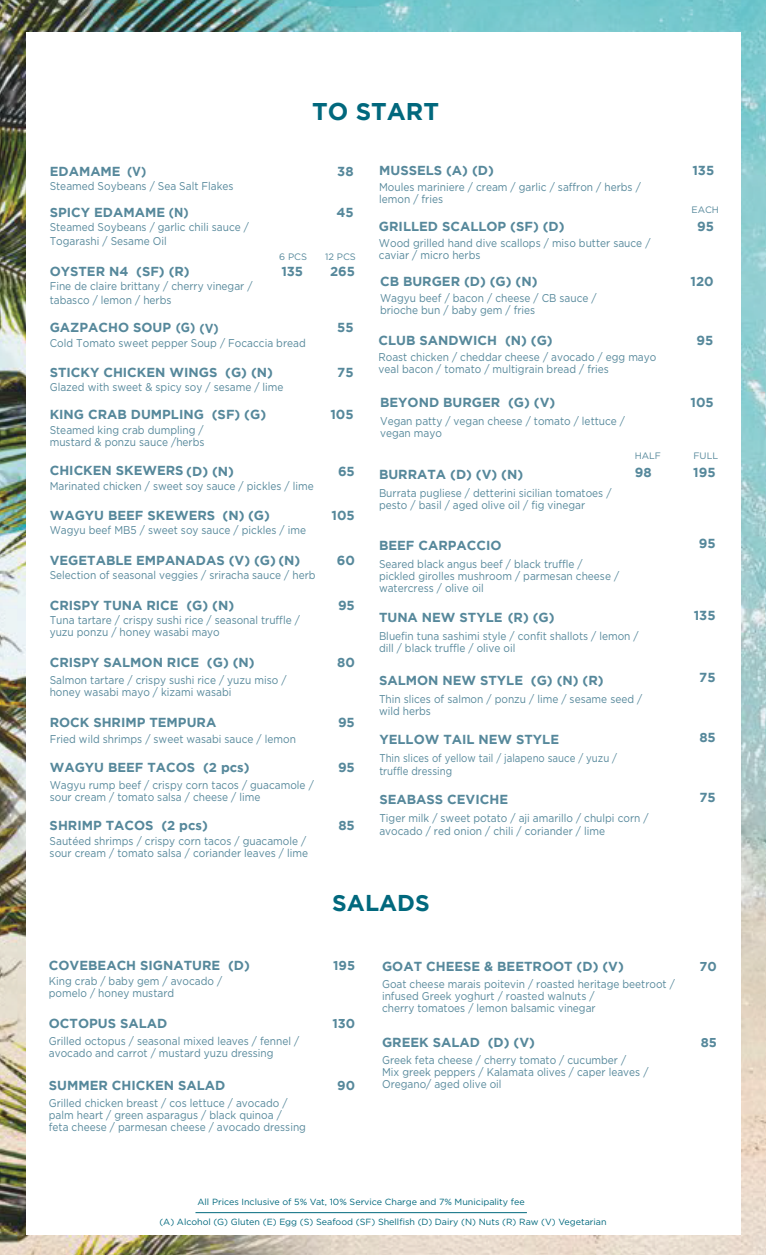
<style>
.page{position:relative;width:766px;height:1255px;background:#fff}
.page>*{position:absolute;margin:0;border:0;box-sizing:border-box;transform-origin:0 0}
.t1{font:700 24.15px "Gotham";color:#01687d}
.t2{font:700 22.8px "Gotham";color:#01687d}
.t3{font:700 13.05px "Gotham";color:#56889b}
.t4{font:700 12.75px "Gotham";color:#56889b}
.t5{font:11.25px/12.1px "Gotham";color:#56889b;scale:.9 1}
.t6{font:11.25px/12.1px "Gotham";color:#56889b;scale:.86 1}
.t7{font:9.3px "Gotham";color:#56889b}
.t8{font:9px "Gotham";color:#01687d}
</style>
<div class="page">
<img style="left:0;top:0;width:765px;height:1254px">
<div style="left:26px;top:33px;width:714px;height:1201px;background:#fff"></div>
<hr style="left:195px;top:1212px;width:331px;height:1px;background:#01687d">
<h1 class="t1" style="left:312px;top:97px;width:128px">TO START</h1>
<p class="t3" style="left:50px;top:164px;width:98px">EDAMAME (V)</p>
<p class="t3" style="left:337px;top:164px;width:18px">38</p>
<p class="t5" style="left:50px;top:180px;width:206px">Steamed Soybeans / Sea Salt Flakes</p>
<p class="t3" style="left:50px;top:205px;width:140px">SPICY EDAMAME (N)</p>
<p class="t3" style="left:336px;top:205px;width:19px">45</p>
<p class="t5" style="left:50px;top:220px;width:223px;line-height:14px">Steamed Soybeans / garlic chili sauce /<br>Togarashi / Sesame Oil</p>
<p class="t3" style="left:50px;top:264px;width:141px">OYSTER N4 (SF) (R)</p>
<p class="t5" style="left:50px;top:279px;width:227px;line-height:14px">Fine de claire brittany / cherry vinegar / tabasco / lemon / herbs</p>
<p class="t7" style="left:279px;top:250px;width:29px">6 PCS</p>
<p class="t7" style="left:325px;top:250px;width:32px">12 PCS</p>
<p class="t3" style="left:281px;top:263px;width:23px">135</p>
<p class="t3" style="left:330px;top:263px;width:26px">265</p>
<p class="t3" style="left:50px;top:320px;width:170px">GAZPACHO SOUP (G) (V)</p>
<p class="t3" style="left:337px;top:320px;width:18px">55</p>
<p class="t5" style="left:50px;top:336px;width:286px">Cold Tomato sweet pepper Soup / Focaccia bread</p>
<p class="t3" style="left:50px;top:364px;width:225px">STICKY CHICKEN WINGS (G) (N)</p>
<p class="t3" style="left:337px;top:364px;width:18px">75</p>
<p class="t5" style="left:50px;top:380px;width:261px">Glazed with sweet &amp; spicy soy / sesame / lime</p>
<p class="t3" style="left:50px;top:407px;width:218px">KING CRAB DUMPLING (SF) (G)</p>
<p class="t3" style="left:330px;top:407px;width:25px">105</p>
<p class="t5" style="left:50px;top:423px;width:173px">Steamed king crab dumpling / mustard &amp; ponzu sauce /herbs</p>
<p class="t3" style="left:50px;top:462px;width:186px">CHICKEN SKEWERS (D) (N)</p>
<p class="t3" style="left:338px;top:464px;width:18px">65</p>
<p class="t5" style="left:50px;top:480px;width:295px">Marinated chicken / sweet soy sauce / pickles / lime</p>
<p class="t3" style="left:222px;top:508px;width:49px">(N) (G)</p>
<p class="t3" style="left:50px;top:553px;width:252px">VEGETABLE EMPANADAS (V) (G) (N)</p>
<p class="t3" style="left:336px;top:553px;width:20px">60</p>
<p class="t5" style="left:50px;top:569px;width:297px">Selection of seasonal veggies / sriracha sauce / herb</p>
<p class="t3" style="left:50px;top:597px;width:186px">CRISPY TUNA RICE (G) (N)</p>
<p class="t3" style="left:338px;top:597px;width:18px">95</p>
<p class="t5" style="left:50px;top:613px;width:279px">Tuna tartare / crispy sushi rice / seasonal truffle / yuzu ponzu / honey wasabi mayo</p>
<p class="t3" style="left:50px;top:508px;width:167px">WAGYU BEEF SKEWERS</p>
<p class="t3" style="left:331px;top:508px;width:25px">105</p>
<p class="t5" style="left:50px;top:523px;width:286px">Wagyu beef MB5 / sweet soy sauce / pickles / ime</p>
<p class="t3" style="left:50px;top:655px;width:206px">CRISPY SALMON RICE (G) (N)</p>
<p class="t3" style="left:337px;top:655px;width:19px">80</p>
<p class="t5" style="left:50px;top:673px;width:264px">Salmon tartare / crispy sushi rice / yuzu miso / honey wasabi mayo / kizami wasabi</p>
<p class="t3" style="left:50px;top:714px;width:168px">ROCK SHRIMP TEMPURA</p>
<p class="t3" style="left:338px;top:714px;width:18px">95</p>
<p class="t5" style="left:50px;top:732px;width:275px">Fried wild shrimps / sweet wasabi sauce / lemon</p>
<p class="t3" style="left:50px;top:760px;width:201px">WAGYU BEEF TACOS (2 pcs)</p>
<p class="t3" style="left:338px;top:760px;width:18px">95</p>
<p class="t5" style="left:50px;top:778px;width:295px">Wagyu rump beef / crispy corn tacos / guacamole / sour cream / tomato salsa / cheese / lime</p>
<p class="t3" style="left:50px;top:818px;width:160px">SHRIMP TACOS (2 pcs)</p>
<p class="t3" style="left:338px;top:818px;width:18px">85</p>
<p class="t5" style="left:50px;top:834px;width:288px">Sautéed shrimps / crispy corn tacos / guacamole / sour cream / tomato salsa / coriander leaves / lime</p>
<p class="t3" style="left:379px;top:163px;width:116px">MUSSELS (A) (D)</p>
<p class="t3" style="left:692px;top:163px;width:23px">135</p>
<p class="t5" style="left:379px;top:181px;width:292px">Moules mariniere / cream / garlic / saffron / herbs / lemon / fries</p>
<p class="t7" style="left:691px;top:204px;width:29px">EACH</p>
<p class="t3" style="left:379px;top:219px;width:187px">GRILLED SCALLOP (SF) (D)</p>
<p class="t3" style="left:697px;top:219px;width:18px">95</p>
<p class="t5" style="left:379px;top:237px;width:303px">Wood grilled hand dive scallops / miso butter sauce / caviar / micro herbs</p>
<p class="t3" style="left:380px;top:274px;width:159px">CB BURGER (D) (G) (N)</p>
<p class="t3" style="left:690px;top:274px;width:25px">120</p>
<p class="t5" style="left:380px;top:292px;width:242px">Wagyu beef / bacon / cheese / CB sauce / brioche bun / baby gem / fries</p>
<p class="t3" style="left:378px;top:332px;width:176px">CLUB SANDWICH (N) (G)</p>
<p class="t3" style="left:696px;top:332px;width:18px">95</p>
<p class="t5" style="left:378px;top:351px;width:310px">Roast chicken / cheddar cheese / avocado / egg mayo veal bacon / tomato / multigrain bread / fries</p>
<p class="t3" style="left:380px;top:395px;width:177px">BEYOND BURGER (G) (V)</p>
<p class="t3" style="left:690px;top:395px;width:25px">105</p>
<p class="t5" style="left:380px;top:414px;width:274px">Vegan patty / vegan cheese / tomato / lettuce / vegan mayo</p>
<p class="t7" style="left:634px;top:449px;width:28px">HALF</p>
<p class="t7" style="left:693px;top:449px;width:26px">FULL</p>
<p class="t3" style="left:634px;top:464px;width:18px">98</p>
<p class="t3" style="left:379px;top:467px;width:146px">BURRATA (D) (V) (N)</p>
<p class="t3" style="left:693px;top:464px;width:24px">195</p>
<p class="t5" style="left:379px;top:486px;width:260px">Burrata pugliese / detterini sicilian tomatoes / pesto / basil / aged olive oil / fig vinegar</p>
<p class="t3" style="left:379px;top:538px;width:124px">BEEF CARPACCIO</p>
<p class="t3" style="left:698px;top:535px;width:18px">95</p>
<p class="t5" style="left:379px;top:557px;width:268px">Seared black angus beef / black truffle / pickled girolles mushroom / parmesan cheese / watercress / olive oil</p>
<p class="t3" style="left:379px;top:610px;width:177px">TUNA NEW STYLE (R) (G)</p>
<p class="t3" style="left:693px;top:607px;width:23px">135</p>
<p class="t5" style="left:379px;top:629px;width:290px">Bluefin tuna sashimi style / confit shallots / lemon / dill / black truffle / olive oil</p>
<p class="t3" style="left:379px;top:672px;width:226px">SALMON NEW STYLE (G) (N) (R)</p>
<p class="t3" style="left:699px;top:670px;width:18px">75</p>
<p class="t5" style="left:379px;top:692px;width:294px">Thin slices of salmon / ponzu / lime / sesame seed / wild herbs</p>
<p class="t3" style="left:379px;top:732px;width:181px">YELLOW TAIL NEW STYLE</p>
<p class="t3" style="left:699px;top:729px;width:18px">85</p>
<p class="t6" style="left:379px;top:752px;width:278px">Thin slices of yellow tail / jalapeno sauce / yuzu / truffle dressing</p>
<p class="t3" style="left:379px;top:792px;width:130px">SEABASS CEVICHE</p>
<p class="t3" style="left:699px;top:789px;width:18px">75</p>
<p class="t5" style="left:379px;top:812px;width:300px">Tiger milk / sweet potato / aji amarillo / chulpi corn / avocado / red onion / chili / coriander / lime</p>
<h2 class="t2" style="left:332px;top:890px;width:99px">SALADS</h2>
<p class="t3" style="left:49px;top:957px;width:202px">COVEBEACH SIGNATURE (D)</p>
<p class="t4" style="left:333px;top:958px;width:23px">195</p>
<p class="t5" style="left:49px;top:974px;width:194px">King crab / baby gem / avocado / pomelo / honey mustard</p>
<p class="t3" style="left:49px;top:1015px;width:120px">OCTOPUS SALAD</p>
<p class="t4" style="left:332px;top:1015px;width:24px">130</p>
<p class="t5" style="left:49px;top:1034px;width:280px">Grilled octopus / seasonal mixed leaves / fennel / avocado and carrot / mustard yuzu dressing</p>
<p class="t3" style="left:49px;top:1077px;width:178px">SUMMER CHICKEN SALAD</p>
<p class="t4" style="left:337px;top:1078px;width:19px">90</p>
<p class="t5" style="left:49px;top:1096px;width:287px">Grilled chicken breast / cos lettuce / avocado / palm heart / green asparagus / black quinoa /<br>feta cheese / parmesan cheese / avocado dressing</p>
<p class="t3" style="left:382px;top:959px;width:243px">GOAT CHEESE &amp; BEETROOT (D) (V)</p>
<p class="t4" style="left:699px;top:959px;width:19px">70</p>
<p class="t5" style="left:382px;top:977px;width:327px">Goat cheese marais poitevin / roasted heritage beetroot / infused Greek yoghurt / roasted walnuts /<br>cherry tomatoes / lemon balsamic vinegar</p>
<p class="t3" style="left:382px;top:1035px;width:154px">GREEK SALAD (D) (V)</p>
<p class="t4" style="left:700px;top:1035px;width:18px">85</p>
<p class="t5" style="left:382px;top:1053px;width:297px">Greek feta cheese / cherry tomato / cucumber /<br>Mix greek peppers / Kalamata olives / caper leaves /<br>Oregano/ aged olive oil</p>
<p class="t8" style="left:197px;top:1196px;width:328px">All Prices Inclusive of 5% Vat, 10% Service Charge and 7% Municipality fee</p>
<p class="t8" style="left:159px;top:1216px;width:448px">(A) Alcohol (G) Gluten (E) Egg (S) Seafood (SF) Shellfish (D) Dairy (N) Nuts (R) Raw (V) Vegetarian</p>
</div>
